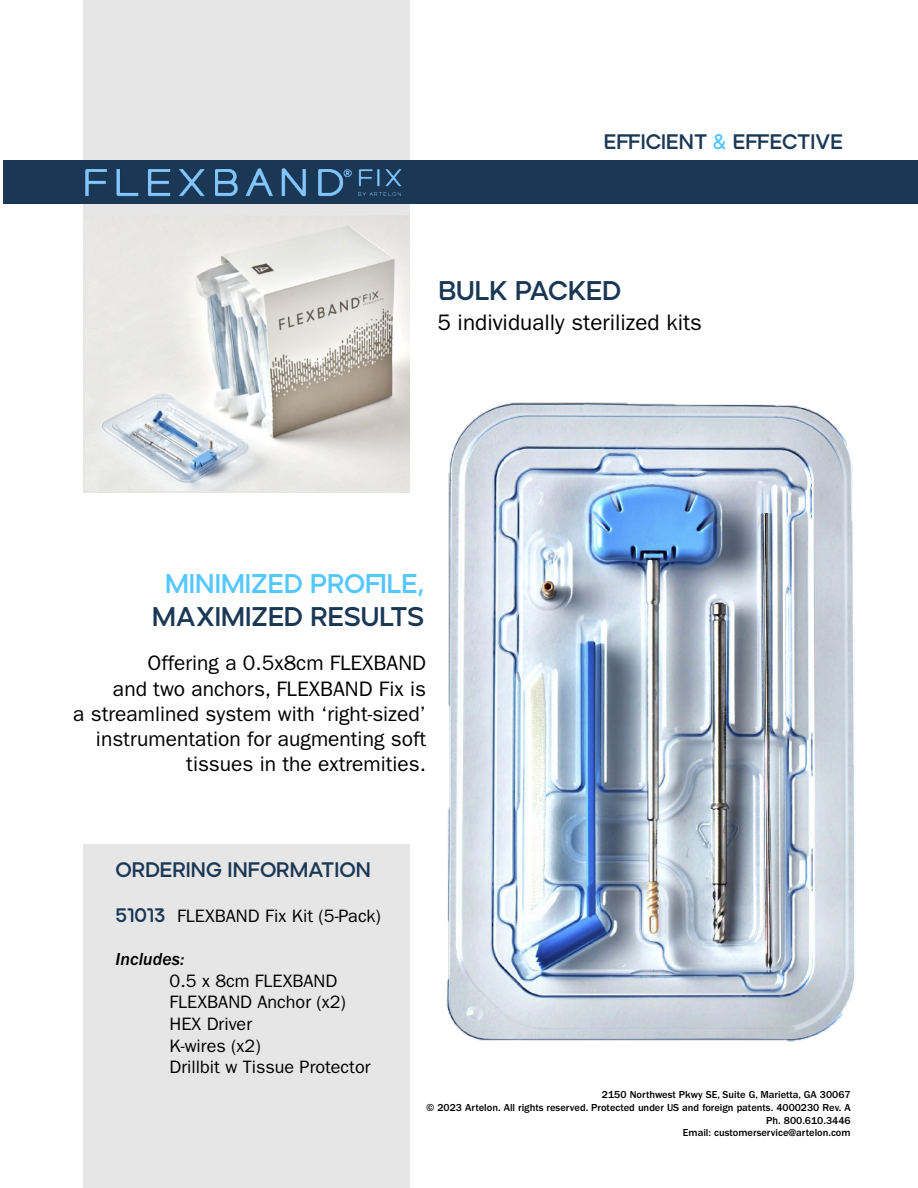
<style>
.page{position:relative;width:918px;height:1188px;background:#fff}
.page>*{position:absolute;margin:0;border:0;box-sizing:border-box;transform-origin:0 0}
.t1{font:27px "Ardela Edge Variable X01";color:#1a3855}
.t2{font:27px "Ardela Edge Variable X01";color:#55c7ff}
.t3{font:22.5px "ITC Franklin Gothic Std";color:#000}
.t4{font:21px/25.2px "ITC Franklin Gothic Std";color:#000;text-align:right}
.t5{font:21px "Ardela Edge Variable X01";color:#1a3855}
.t6{font:18px/21.6px "ITC Franklin Gothic Std";color:#000}
.t7{font:18px "ITC Franklin Gothic Std Med It";color:#000}
.t8{font:500 10.5px/12.6px "ITC Franklin Gothic Std";color:#000;text-align:right}
.s1{color:#55c7ff}
.s2{font-family:"Ardela Edge Variable X01";font-size:19.5px;color:#1a3855}
</style>
<div class="page">
<div style="left:84px;top:845px;width:326px;height:343px;background:#e6e6e6"></div>
<div style="left:84px;top:0;width:326px;height:492px;background:#e6e6e6"></div>
<div style="left:3px;top:160px;width:915px;height:43px;background:#1a3855"></div>
<img style="left:85px;top:168px;width:317px;height:29px">
<img style="left:102px;top:216px;width:308px;height:274px">
<img style="left:447px;top:402px;width:408px;height:640px">
<h3 class="t5" style="left:604px;top:127px;width:241px">EFFICIENT <span class="s1">&amp;</span> EFFECTIVE</h3>
<h1 class="t1" style="left:438px;top:272px;width:184px">BULK PACKED</h1>
<h2 class="t3" style="left:437px;top:309px;width:266px">5 individually sterilized kits</h2>
<h1 class="t2" style="left:165px;top:565px;width:260px">MINIMIZED PROFILE,</h1>
<h1 class="t1" style="left:152px;top:598px;width:273px">MAXIMIZED RESULTS</h1>
<h3 class="t4" style="left:73px;top:651px;width:354px">Offering a 0.5x8cm FLEXBAND<br>and two anchors, FLEXBAND Fix is<br>a streamlined system with ‘right-sized’ instrumentation for augmenting soft tissues in the extremities.</h3>
<h3 class="t5" style="left:116px;top:855px;width:257px">ORDERING INFORMATION</h3>
<h3 class="t6" style="left:116px;top:905px;width:267px"><span class="s2">51013</span> FLEXBAND Fix Kit (5-Pack)</h3>
<h3 class="t7" style="left:116px;top:949px;width:70px">Includes:</h3>
<h3 class="t6" style="left:170px;top:970px;width:202px">0.5 x 8cm FLEXBAND<br>FLEXBAND Anchor (x2)<br>HEX Driver<br>K-wires (x2)<br>Drillbit w Tissue Protector</h3>
<p class="t8" style="left:427px;top:1089px;width:426px">2150 Northwest Pkwy SE, Suite G, Marietta, GA 30067<br>© 2023 Artelon. All rights reserved. Protected under US and foreign patents. 4000230 Rev. A Ph. 800.610.3446<br>Email: customerservice@artelon.com</p>
</div>
